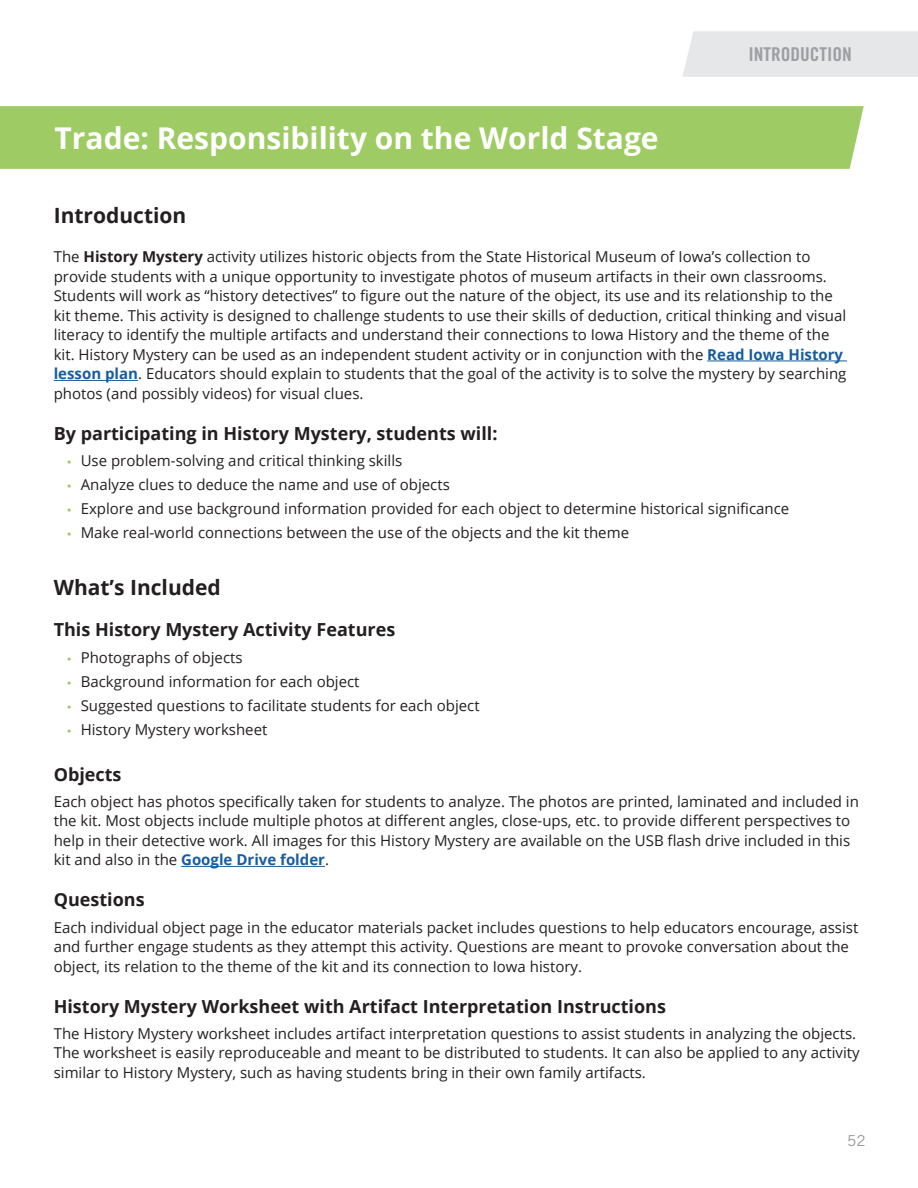
<style>
.page{position:relative;width:918px;height:1188px;background:#fff}
.page>*{position:absolute;margin:0;border:0;box-sizing:border-box;transform-origin:0 0}
.Header_2__3{font:700 30px "Open Sans";color:#fff}
.t1{font:700 21px "Open Sans";color:#231f20}
.t2{font:19.05px "Trade Gothic LT Std Bd Cn 20";color:#9d9fa2}
.Header_2__3-2{font:700 18px "Open Sans";color:#231f20}
.t3{font:15px/19.5px "Open Sans";color:#231f20}
.t4{font:15px "Trade Gothic LT Std";color:#939598}
.s1{font-weight:700}
.s2{font-weight:700;color:#175d9e}
.s3{font-family:"Myriad Pro";color:#9fcb64}
</style>
<div class="page">
<div style="left:682px;top:31px;width:236px;height:46px;background:#e6e7e9"></div>
<div style="left:0;top:106px;width:864px;height:63px;background:#9fcb64"></div>
<hr style="left:707px;top:361px;width:140px;height:1px;background:#175d9e">
<hr style="left:54px;top:380px;width:84px;height:1px;background:#175d9e">
<hr style="left:181px;top:866px;width:144px;height:1px;background:#175d9e">
<p class="Header_2__3" style="left:55px;top:117px;width:606px">Trade: Responsibility on the World Stage</p>
<p class="t2" style="left:748px;top:43px;width:105px">INTRODUCTION</p>
<p class="t1" style="left:54px;top:201px;width:134px">Introduction</p>
<p class="t3" style="left:54px;top:247px;width:794px">The <span class="s1">History Mystery</span> activity utilizes historic objects from the State Historical Museum of Iowa’s collection to provide students with a unique opportunity to investigate photos of museum artifacts in their own classrooms.<br>Students will work as “history detectives” to figure out the nature of the object, its use and its relationship to the kit theme. This activity is designed to challenge students to use their skills of deduction, critical thinking and visual literacy to identify the multiple artifacts and understand their connections to Iowa History and the theme of the kit. History Mystery can be used as an independent student activity or in conjunction with the <span class="s2">Read Iowa History lesson plan</span>. Educators should explain to students that the goal of the activity is to solve the mystery by searching photos (and possibly videos) for visual clues.</p>
<p class="Header_2__3-2" style="left:54px;top:421px;width:445px">By participating in History Mystery, students will:</p>
<p class="t3" style="left:67px;top:451px;width:337px"><span class="s3">•</span> Use problem-solving and critical thinking skills</p>
<p class="t3" style="left:67px;top:475px;width:384px"><span class="s3">•</span> Analyze clues to deduce the name and use of objects</p>
<p class="t3" style="left:67px;top:499px;width:724px"><span class="s3">•</span> Explore and use background information provided for each object to determine historical significance</p>
<p class="t3" style="left:67px;top:523px;width:563px"><span class="s3">•</span> Make real-world connections between the use of the objects and the kit theme</p>
<p class="t1" style="left:54px;top:573px;width:169px">What’s Included</p>
<p class="Header_2__3-2" style="left:54px;top:617px;width:343px">This History Mystery Activity Features</p>
<p class="t3" style="left:67px;top:647px;width:177px"><span class="s3">•</span> Photographs of objects</p>
<p class="t3" style="left:67px;top:671px;width:294px"><span class="s3">•</span> Background information for each object</p>
<p class="t3" style="left:67px;top:695px;width:414px"><span class="s3">•</span> Suggested questions to facilitate students for each object</p>
<p class="t3" style="left:67px;top:719px;width:202px"><span class="s3">•</span> History Mystery worksheet</p>
<p class="Header_2__3-2" style="left:54px;top:761px;width:69px">Objects</p>
<p class="t3" style="left:54px;top:791px;width:807px">Each object has photos specifically taken for students to analyze. The photos are printed, laminated and included in the kit. Most objects include multiple photos at different angles, close-ups, etc. to provide different perspectives to help in their detective work. All images for this History Mystery are available on the USB flash drive included in this kit and also in the <span class="s2">Google Drive folder</span>.</p>
<p class="Header_2__3-2" style="left:54px;top:887px;width:92px">Questions</p>
<p class="t3" style="left:54px;top:917px;width:806px">Each individual object page in the educator materials packet includes questions to help educators encourage, assist and further engage students as they attempt this activity. Questions are meant to provoke conversation about the object, its relation to the theme of the kit and its connection to Iowa history.</p>
<p class="Header_2__3-2" style="left:54px;top:993px;width:614px">History Mystery Worksheet with Artifact Interpretation Instructions</p>
<p class="t3" style="left:54px;top:1023px;width:807px">The History Mystery worksheet includes artifact interpretation questions to assist students in analyzing the objects.<br>The worksheet is easily reproduceable and meant to be distributed to students. It can also be applied to any activity similar to History Mystery, such as having students bring in their own family artifacts.</p>
<p class="t4" style="left:847px;top:1132px;width:20px">52</p>
</div>
